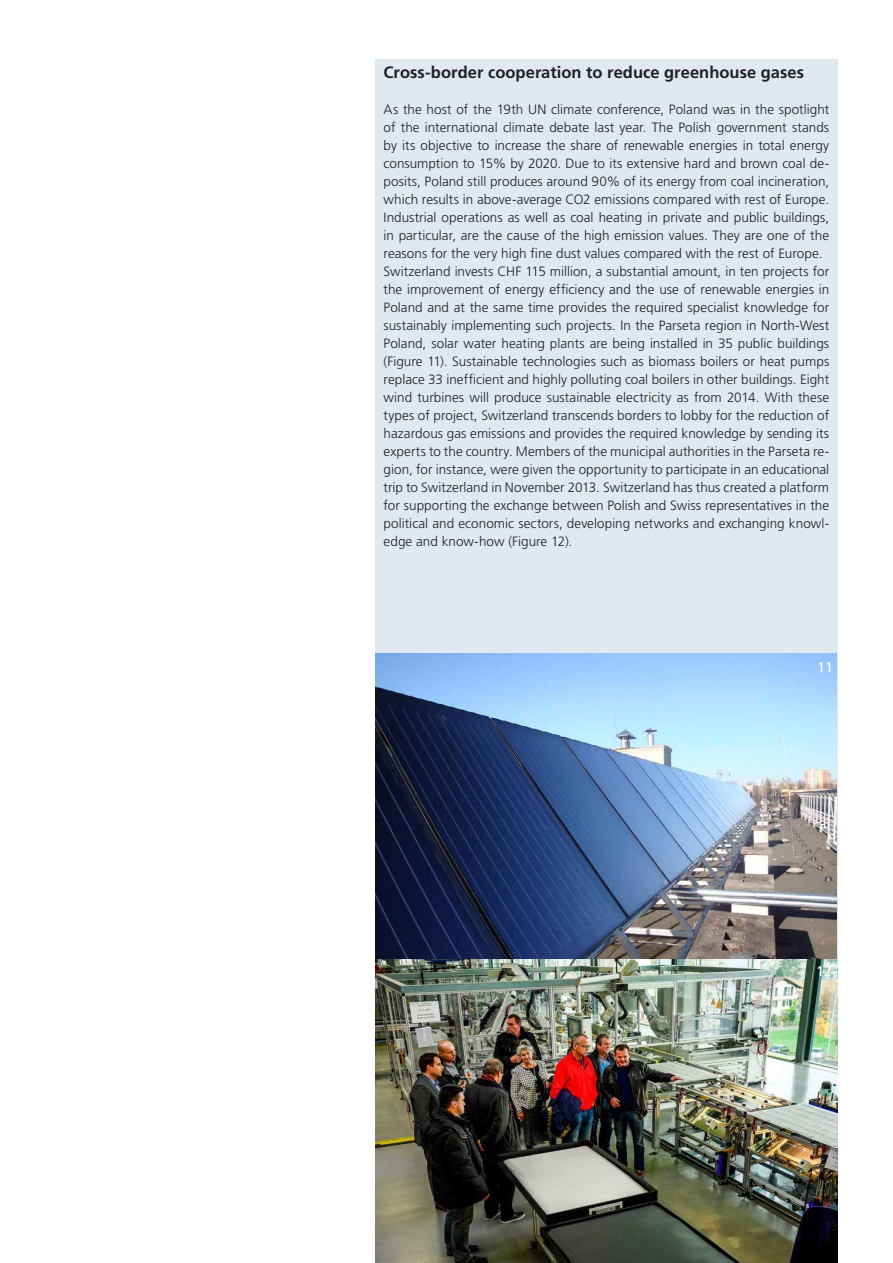
<style>
.page{position:relative;width:893px;height:1263px;background:#fff}
.page>*{position:absolute;margin:0;border:0;box-sizing:border-box;transform-origin:0 0}
.Box-Titel{font:700 16.5px "Frutiger LT Pro";color:#231f20}
._4_Lauf_Lead_9_5pt{font:14.25px "Frutiger LT Pro";color:#fff}
.Box-Text{font:300 13.5px/18px "Frutiger LT Pro";color:#231f20;text-align:justify}
.t1{font:300 12px "Frutiger LT Pro";color:#231f20}
</style>
<div class="page">
<div style="left:375px;top:60px;width:463px;height:1116px;background:#e1e9f0"></div>
<img style="left:375px;top:654px;width:463px;height:609px">
<p class="Box-Titel" style="left:384px;top:62px;width:422px">Cross-border cooperation to reduce greenhouse gases</p>
<p class="Box-Text" style="left:384px;top:100px;width:447px">As the host of the 19th UN climate conference, Poland was in the spotlight of the international climate debate last year. The Polish government stands by its objective to increase the share of renewable energies in total energy consumption to 15% by 2020. Due to its extensive hard and brown coal de&shy;posits, Poland still produces around 90% of its energy from coal incineration, which results in above-average CO2 emissions compared with rest of Europe.<br>Industrial operations as well as coal heating in private and public buildings, in particular, are the cause of the high emission values. They are one of the reasons for the very high fine dust values compared with the rest of Europe.</p>
<p class="Box-Text" style="left:384px;top:262px;width:447px">Switzerland invests CHF 115 million, a substantial amount, in ten projects for the improvement of energy efficiency and the use of renewable energies in Poland and at the same time provides the required specialist knowledge for sustainably implementing such projects. In the Parseta region in North-West Poland, solar water heating plants are being installed in 35 public buildings (Figure 11). Sustainable technologies such as biomass boilers or heat pumps replace 33 inefficient and highly polluting coal boilers in other buildings. Eight wind turbines will produce sustainable electricity as from 2014. With these types of project, Switzerland transcends borders to lobby for the reduction of hazardous gas emissions and provides the required knowledge by sending its experts to the country. Members of the municipal authorities in the Parseta re&shy;gion, for instance, were given the opportunity to participate in an educational trip to Switzerland in November 2013. Switzerland has thus created a platform for supporting the exchange between Polish and Swiss representatives in the political and economic sectors, developing networks and exchanging knowl&shy;edge and know-how (Figure 12).</p>
<p class="_4_Lauf_Lead_9_5pt" style="left:817px;top:658px;width:17px">11</p>
<p class="_4_Lauf_Lead_9_5pt" style="left:816px;top:963px;width:17px">12</p>
<p class="t1" style="left:825px;top:1218px;width:14px">13</p>
</div>
